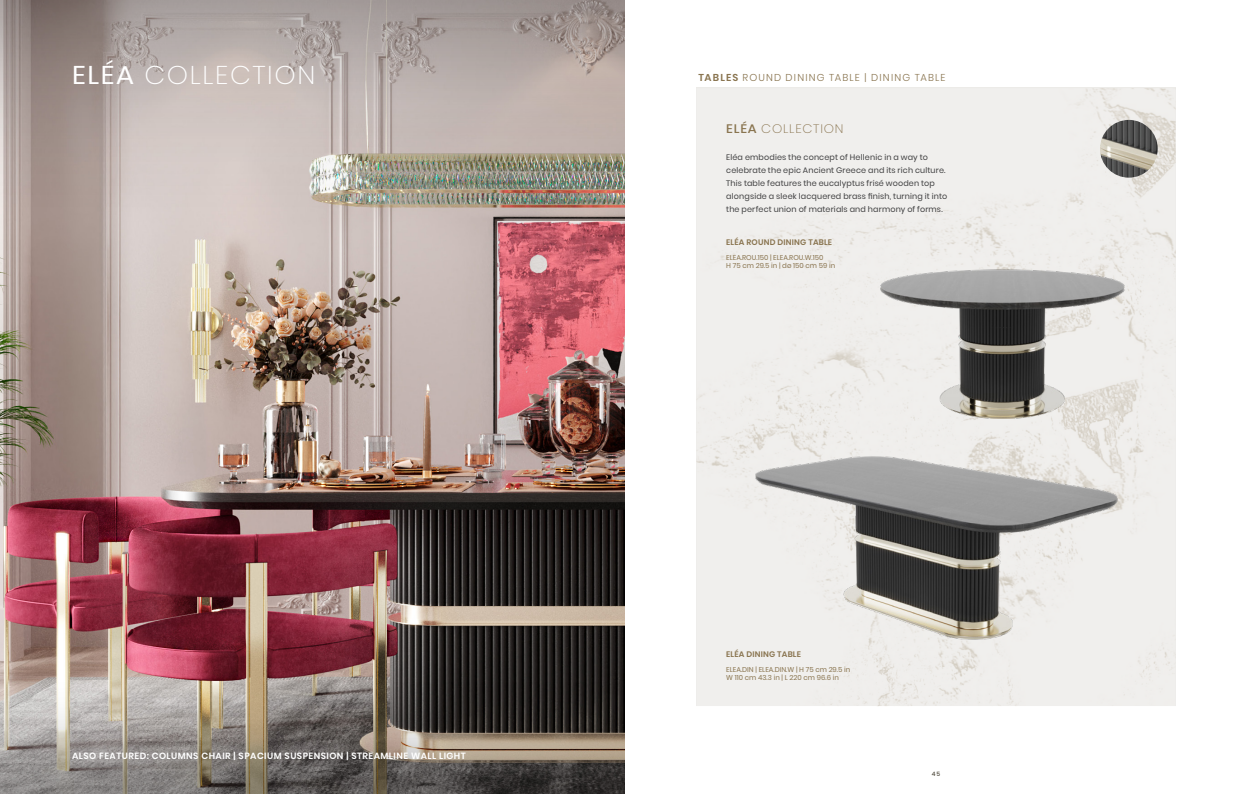
<style>
.page{position:relative;width:1248px;height:794px;background:#fff}
.page>*{position:absolute;margin:0;border:0;box-sizing:border-box;transform-origin:0 0}
.heading{font:200 25.6px "Poppins";letter-spacing:.06em;color:#fff;scale:1.05 1}
.medium{font:200 12.4px "Poppins";letter-spacing:.06em;color:#89744f;scale:1.05 1}
.colecção__outras{font:300 10px "Poppins";letter-spacing:.12em;color:#89744f}
.size{font:600 9px "Poppins";letter-spacing:.05em;color:#fff}
.Estilo_de_parágrafo{font:8px/13px "Poppins";letter-spacing:.02em;color:#3e3e3f}
.size-2{font:600 8px "Poppins";letter-spacing:.02em;color:#89744f}
.size-3{font:7px/8.4px "Poppins";color:#89744f}
.t1{font:500 6px "Poppins";color:#544f42}
.s1{font-weight:400}
.s2{font-weight:600}
.s3{font-weight:500}
</style>
<div class="page">
<div style="left:696px;top:88px;width:479px;height:618px;background:#f0efed"></div>
<img style="left:0;top:368px;width:624px;height:167px">
<img style="left:0;top:0;width:624px;height:368px">
<img style="left:0;top:535px;width:624px;height:259px">
<img style="left:876px;top:264px;width:250px;height:159px">
<img style="left:753px;top:451px;width:365px;height:194px">
<img style="left:1099px;top:120px;width:58px;height:58px;border-radius:29px">
<p class="heading" style="left:72px;top:60px;width:233px"><span class="s1">ELÉA</span> COLLECTION</p>
<p class="size" style="left:72px;top:751px;width:395px">ALSO FEATURED: COLUMNS CHAIR | SPACIUM SUSPENSION | STREAMLINE WALL LIGHT</p>
<p class="colecção__outras" style="left:698px;top:72px;width:248px"><span class="s2">TABLES</span> ROUND DINING TABLE | DINING TABLE</p>
<p class="medium" style="left:726px;top:121px;width:113px"><span class="s3">ELÉA</span> COLLECTION</p>
<p class="Estilo_de_parágrafo" style="left:726px;top:150px;width:222px">Eléa embodies the concept of Hellenic in a way to celebrate the epic Ancient Greece and its rich culture.<br>This table features the eucalyptus frisé wooden top alongside a sleek lacquered brass finish, turning it into the perfect union of materials and harmony of forms.</p>
<p class="size-2" style="left:726px;top:238px;width:107px">ELÉA ROUND DINING TABLE</p>
<p class="size-3" style="left:726px;top:253px;width:110px">ELEA.ROU.150 | ELEA.ROU.W.150<br>H 75 cm 29.5 in | dø 150 cm 59 in</p>
<p class="size-2" style="left:726px;top:650px;width:76px">ELÉA DINING TABLE</p>
<p class="size-3" style="left:726px;top:665px;width:125px">ELEA.DIN | ELEA.DIN.W | H 75 cm 29.5 in<br>W 110 cm 43.3 in | L 220 cm 96.6 in</p>
<p class="t1" style="left:931px;top:770px;width:10px">45</p>
</div>
